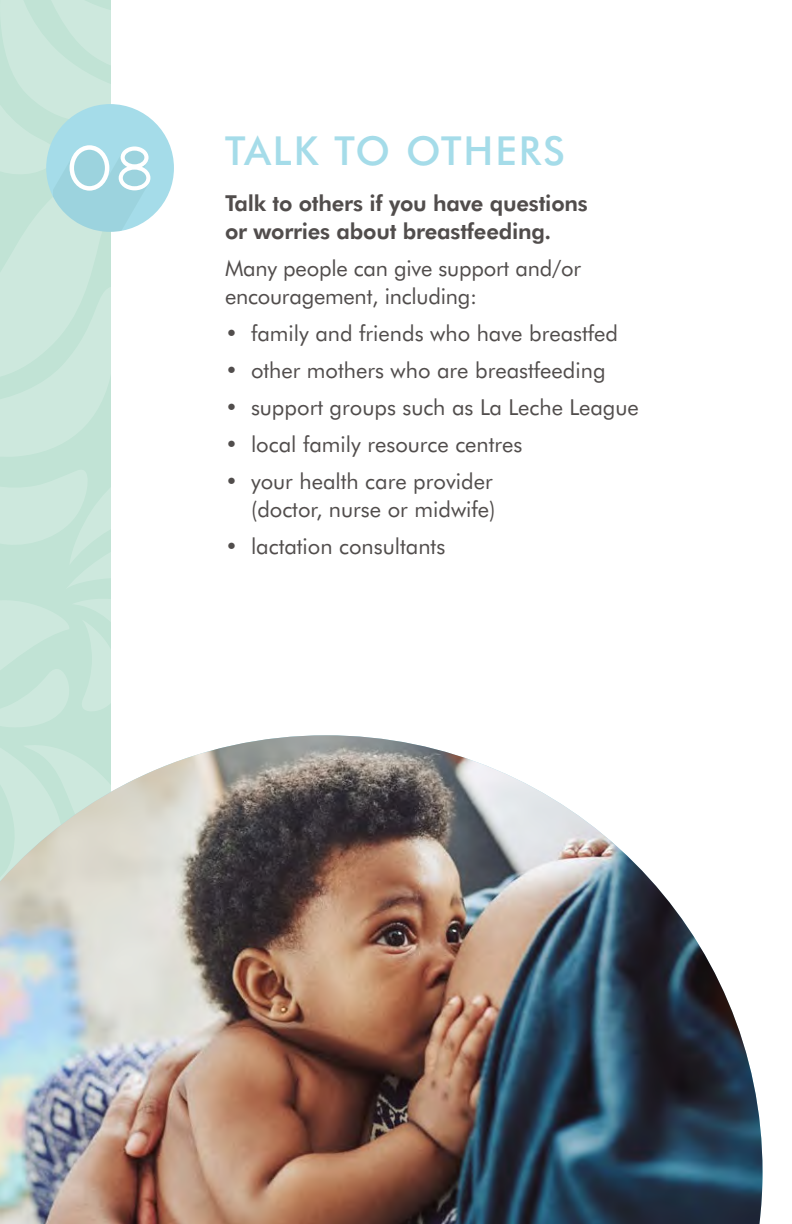
<style>
.page{position:relative;width:792px;height:1224px;background:#fff}
.page>*{position:absolute;margin:0;border:0;box-sizing:border-box;transform-origin:0 0}
.t1{font:500 40px "Futura BT";letter-spacing:.05em;color:#a5dce9}
.Body{font:22px/28px "Futura BT";color:#514d4c}
.Body-2{font:800 22px/28px "Futura BT";letter-spacing:-.01em;color:#514d4c}
</style>
<div class="page">
<div style="left:46px;top:104px;width:128px;height:128px;background:#a5dce9;border-radius:50%"></div>
<svg style="left:110px;top:160px;width:38px;height:72px;fill:#9cd3de"></svg>
<svg style="left:0;top:0;width:110px;height:735px;background:#c5e5da"></svg>
<svg style="left:119px;top:146px;width:31px;height:44px"></svg>
<img style="left:0;top:735px;width:763px;height:489px">
<h1 class="t1" style="left:225px;top:126px;width:342px">TALK TO OTHERS</h1>
<p class="Body-2" style="left:225px;top:189px;width:364px">Talk to others if you have questions or worries about breastfeeding.</p>
<p class="Body" style="left:225px;top:254px;width:358px">Many people can give support and/or encouragement, including:</p>
<p class="Body" style="left:225px;top:319px;width:395px">• family and friends who have breastfed</p>
<p class="Body" style="left:225px;top:356px;width:382px">• other mothers who are breastfeeding</p>
<p class="Body" style="left:225px;top:393px;width:415px">• support groups such as La Leche League</p>
<p class="Body" style="left:225px;top:430px;width:299px">• local family resource centres</p>
<p class="Body" style="left:225px;top:467px;width:272px;text-align:right">• your health care provider (doctor, nurse or midwife)</p>
<p class="Body" style="left:225px;top:532px;width:222px">• lactation consultants</p>
</div>
